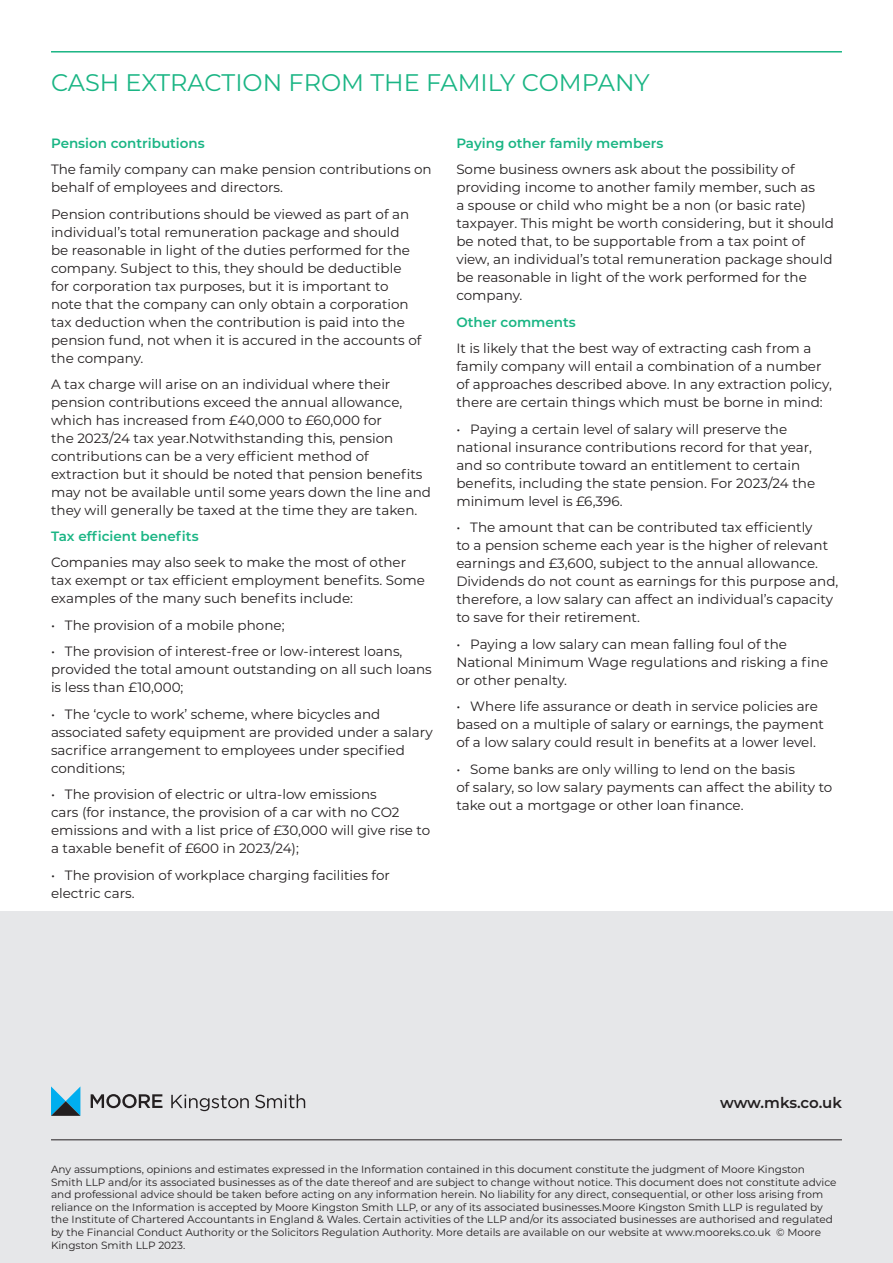
<style>
.page{position:relative;width:893px;height:1263px;background:#fff}
.page>*{position:absolute;margin:0;border:0;box-sizing:border-box;transform-origin:0 0}
.Personality_name{font:24px "Montserrat";color:#1ab584}
.t1{font:600 15px "Montserrat";letter-spacing:-.01em;color:#231f20}
.Body{font:13.5px/18px "Montserrat";color:#231f20}
.Body-2{font:600 13.5px "Montserrat";color:#1ab584}
.Body-3{font:10.5px/12.6px "Montserrat";color:#231f20}
</style>
<div class="page">
<hr style="left:51px;top:51px;width:791px;height:2px;background:#1ab584">
<div style="left:0;top:911px;width:893px;height:352px;background:#e6e7e9"></div>
<hr style="left:51px;top:1139px;width:791px;height:1px;background:#231f20">
<svg style="left:171px;top:1094px;width:78px;height:17px"></svg>
<svg style="left:255px;top:1094px;width:50px;height:14px"></svg>
<svg style="left:51px;top:1086px;width:29px;height:30px"></svg>
<svg style="left:91px;top:1094px;width:71px;height:14px"></svg>
<p class="Personality_name" style="left:51px;top:66px;width:600px">CASH EXTRACTION FROM THE FAMILY COMPANY</p>
<p class="Body-2" style="left:51px;top:133px;width:155px">Pension contributions</p>
<p class="Body" style="left:51px;top:160px;width:382px">The family company can make pension contributions on behalf of employees and directors.</p>
<p class="Body" style="left:51px;top:204px;width:372px">Pension contributions should be viewed as part of an individual’s total remuneration package and should<br>be reasonable in light of the duties performed for the company. Subject to this, they should be deductible for corporation tax purposes, but it is important to note that the company can only obtain a corporation tax deduction when the contribution is paid into the pension fund, not when it is accured in the accounts of the company.</p>
<p class="Body" style="left:51px;top:375px;width:381px">A tax charge will arise on an individual where their pension contributions exceed the annual allowance, which has increased from £40,000 to £60,000 for<br>the 2023/24 tax year.Notwithstanding this, pension contributions can be a very efficient method of extraction but it should be noted that pension benefits may not be available until some years down the line and they will generally be taxed at the time they are taken.</p>
<p class="Body-2" style="left:51px;top:526px;width:149px">Tax efficient benefits</p>
<p class="Body" style="left:51px;top:553px;width:376px">Companies may also seek to make the most of other tax exempt or tax efficient employment benefits. Some examples of the many such benefits include:</p>
<p class="Body" style="left:51px;top:615px;width:235px">• The provision of a mobile phone;</p>
<p class="Body" style="left:51px;top:642px;width:382px">• The provision of interest-free or low-interest loans, provided the total amount outstanding on all such loans is less than £10,000;</p>
<p class="Body" style="left:51px;top:704px;width:383px">• The ‘cycle to work’ scheme, where bicycles and associated safety equipment are provided under a salary sacrifice arrangement to employees under specified conditions;</p>
<p class="Body" style="left:51px;top:785px;width:381px">• The provision of electric or ultra-low emissions<br>cars (for instance, the provision of a car with no CO2 emissions and with a list price of £30,000 will give rise to a taxable benefit of £600 in 2023/24);</p>
<p class="Body" style="left:51px;top:865px;width:340px">• The provision of workplace charging facilities for electric cars.</p>
<p class="Body-2" style="left:456px;top:133px;width:209px">Paying other family members</p>
<p class="Body" style="left:456px;top:160px;width:379px">Some business owners ask about the possibility of providing income to another family member, such as<br>a spouse or child who might be a non (or basic rate) taxpayer. This might be worth considering, but it should be noted that, to be supportable from a tax point of view, an individual’s total remuneration package should be reasonable in light of the work performed for the company.</p>
<p class="Body-2" style="left:456px;top:312px;width:121px">Other comments</p>
<p class="Body" style="left:456px;top:339px;width:377px">It is likely that the best way of extracting cash from a family company will entail a combination of a number of approaches described above. In any extraction policy, there are certain things which must be borne in mind:</p>
<p class="Body" style="left:456px;top:419px;width:360px">• Paying a certain level of salary will preserve the national insurance contributions record for that year, and so contribute toward an entitlement to certain benefits, including the state pension. For 2023/24 the minimum level is £6,396.</p>
<p class="Body" style="left:456px;top:518px;width:384px">• The amount that can be contributed tax efficiently<br>to a pension scheme each year is the higher of relevant earnings and £3,600, subject to the annual allowance.<br>Dividends do not count as earnings for this purpose and, therefore, a low salary can affect an individual’s capacity to save for their retirement.</p>
<p class="Body" style="left:456px;top:634px;width:373px">• Paying a low salary can mean falling foul of the<br>National Minimum Wage regulations and risking a fine or other penalty.</p>
<p class="Body" style="left:456px;top:697px;width:369px">• Where life assurance or death in service policies are based on a multiple of salary or earnings, the payment of a low salary could result in benefits at a lower level.</p>
<p class="Body" style="left:456px;top:759px;width:377px">• Some banks are only willing to lend on the basis<br>of salary, so low salary payments can affect the ability to take out a mortgage or other loan finance.</p>
<h3 class="t1" style="left:720px;top:1092px;width:123px">www.mks.co.uk</h3>
<p class="Body-3" style="left:51px;top:1162px;width:787px">Any assumptions, opinions and estimates expressed in the Information contained in this document constitute the judgment of Moore Kingston Smith LLP and/or its associated businesses as of the date thereof and are subject to change without notice. This document does not constitute advice and professional advice should be taken before acting on any information herein. No liability for any direct, consequential, or other loss arising from reliance on the Information is accepted by Moore Kingston Smith LLP, or any of its associated businesses.Moore Kingston Smith LLP is regulated by the Institute of Chartered Accountants in England &amp; Wales. Certain activities of the LLP and/or its associated businesses are authorised and regulated by the Financial Conduct Authority or the Solicitors Regulation Authority. More details are available on our website at www.mooreks.co.uk © Moore Kingston Smith LLP 2023.</p>
</div>
